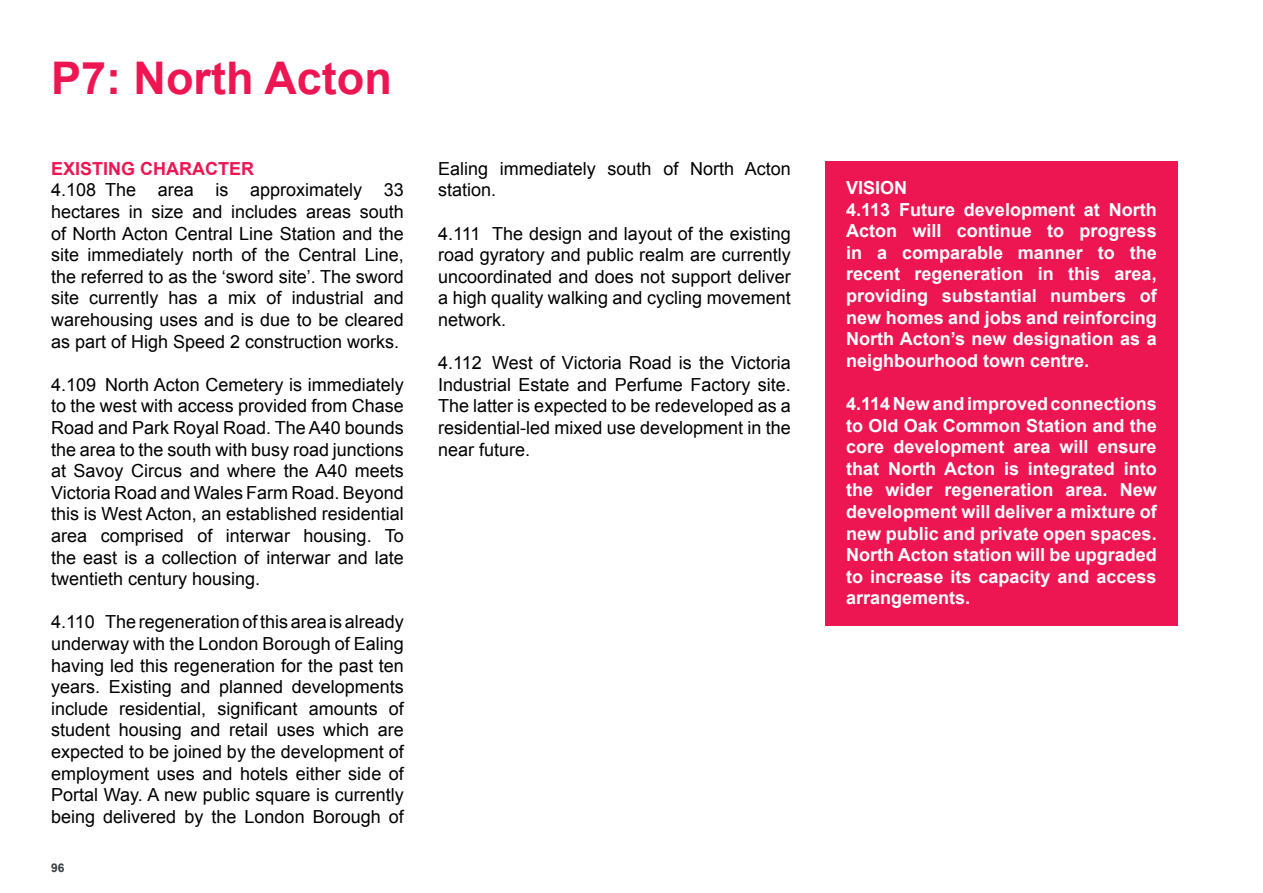
<style>
.page{position:relative;width:1263px;height:893px;background:#fff}
.page>*{position:absolute;margin:0;border:0;box-sizing:border-box;transform-origin:0 0}
.t1{font:700 45px "Arial";color:#ed1652}
.t2{font:18px/21.6px "Arial";color:#000;text-align:justify}
.t3{font:700 18px/21.6px "Arial";color:#fff}
.t4{font:700 18px "Arial";color:#ed1652}
.t5{font:700 12px "Arial";color:#373d42}
</style>
<div class="page">
<div style="left:825px;top:162px;width:353px;height:464px;background:#ed1652"></div>
<h1 class="t1" style="left:51px;top:49px;width:342px">P7: North Acton</h1>
<p class="t4" style="left:51px;top:156px;width:205px">EXISTING CHARACTER</p>
<p class="t2" style="left:51px;top:179px;width:354px">4.108 The area is approximately 33 hectares in size and includes areas south of North Acton Central Line Station and the site immediately north of the Central Line, the referred to as the ‘sword site’. The sword site currently has a mix of industrial and warehousing uses and is due to be cleared as part of High Speed 2 construction works.</p>
<p class="t2" style="left:51px;top:374px;width:354px">4.109 North Acton Cemetery is immediately to the west with access provided from Chase Road and Park Royal Road. The A40 bounds the area to the south with busy road junctions at Savoy Circus and where the A40 meets Victoria Road and Wales Farm Road. Beyond this is West Acton, an established residential area comprised of interwar housing. To the east is a collection of interwar and late twentieth century housing.</p>
<p class="t2" style="left:51px;top:611px;width:354px">4.110 The regeneration of this area is already underway with the London Borough of Ealing having led this regeneration for the past ten years. Existing and planned developments include residential, significant amounts of student housing and retail uses which are expected to be joined by the development of employment uses and hotels either side of Portal Way. A new public square is currently being delivered by the London Borough of</p>
<p class="t5" style="left:51px;top:860px;width:15px">96</p>
<p class="t2" style="left:438px;top:158px;width:354px">Ealing immediately south of North Acton station.</p>
<p class="t2" style="left:438px;top:223px;width:354px">4.111 The design and layout of the existing road gyratory and public realm are currently uncoordinated and does not support deliver a high quality walking and cycling movement network.</p>
<p class="t2" style="left:438px;top:352px;width:354px">4.112 West of Victoria Road is the Victoria Industrial Estate and Perfume Factory site.<br>The latter is expected to be redeveloped as a residential-led mixed use development in the near future.</p>
<p class="t3" style="left:846px;top:177px;width:312px">VISION<br>4.113 Future development at North<br>Acton will continue to progress in a comparable manner to the recent regeneration in this area, providing substantial numbers of new homes and jobs and reinforcing<br>North Acton’s new designation as a neighbourhood town centre.</p>
<p class="t3" style="left:846px;top:393px;width:312px;text-align:justify">4.114 New and improved connections to Old Oak Common Station and the core development area will ensure that North Acton is integrated into the wider regeneration area. New development will deliver a mixture of new public and private open spaces.<br>North Acton station will be upgraded to increase its capacity and access arrangements.</p>
</div>
